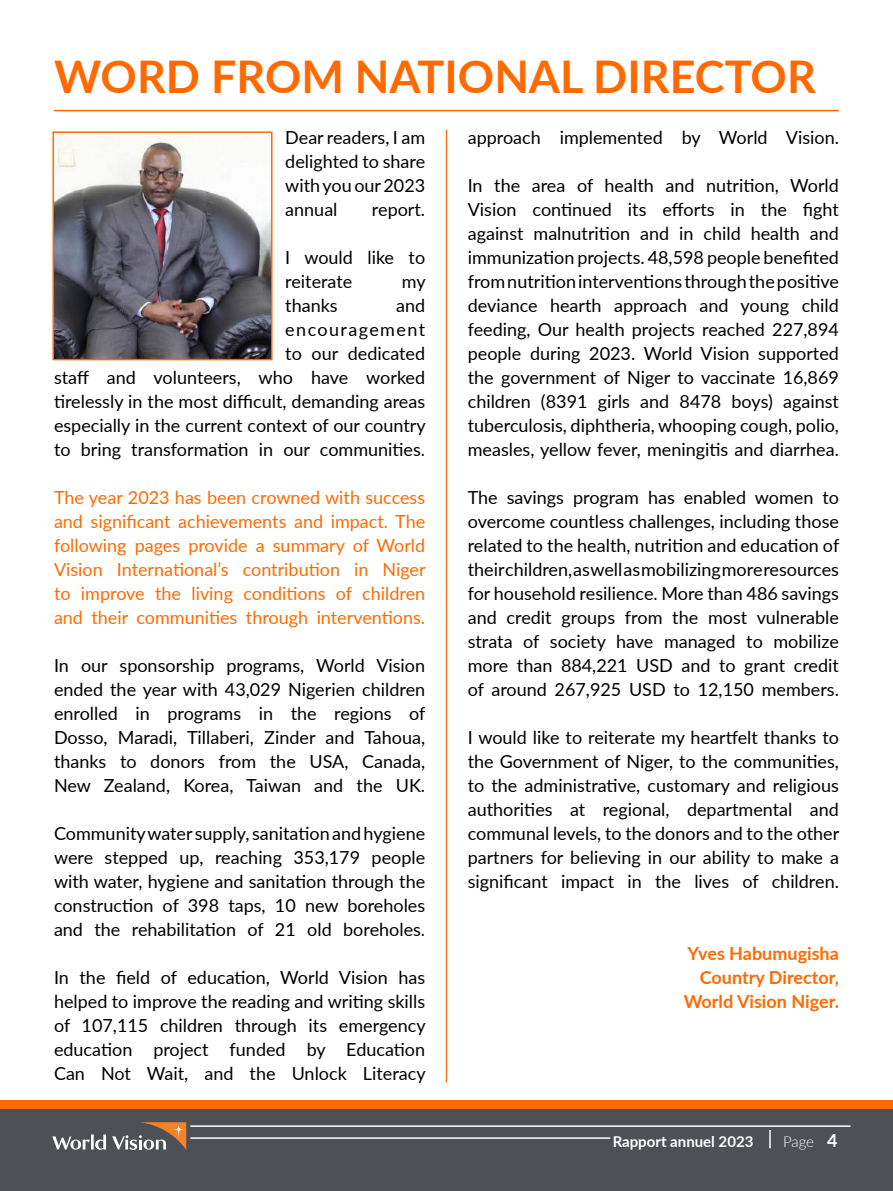
<style>
.page{position:relative;width:893px;height:1191px;background:#fff}
.page>*{position:absolute;margin:0;border:0;box-sizing:border-box;transform-origin:0 0}
.t1{font:700 45px "Lato";color:#ff6a00}
.t2{font:18px/24px "Lato";color:#000;text-align:justify}
.t3{font:18px/24px "Lato";color:#ff6a00;text-align:justify}
.t4{font:700 18px/24px "Lato";color:#ff6a00;text-align:right}
.t5{font:700 15px "Lato";color:#fff}
.t6{font:300 15px "Lato";color:#fff}
.s1{font-weight:700;font-size:18px}
</style>
<div class="page">
<div style="left:0;top:1106px;width:893px;height:85px;background:#4d5156"></div>
<hr style="left:54px;top:110px;width:785px;height:1px;background:#ff6a00">
<hr style="left:446px;top:130px;width:1px;height:952px;background:#f47321">
<img style="left:55px;top:134px;width:215px;height:223px">
<div style="left:52px;top:131px;width:221px;height:229px;border:2px solid #ff6a00"></div>
<hr style="left:190px;top:1125px;width:660px;height:1px;background:#fff">
<hr style="left:190px;top:1137px;width:420px;height:1px;background:#fff">
<svg style="left:769px;top:1130px;width:2px;height:18px"></svg>
<svg style="left:52px;top:1122px;width:134px;height:28px"></svg>
<div style="left:0;top:1100px;width:893px;height:8px;background:#ff6a00"></div>
<h1 class="t1" style="left:54px;top:43px;width:763px">WORD FROM NATIONAL DIRECTOR</h1>
<p class="t2" style="left:285px;top:125px;width:141px">Dear readers, I am delighted to share with you our 2023 annual</p>
<p class="t2" style="left:372px;top:197px;width:55px">report.</p>
<p class="t2" style="left:285px;top:245px;width:141px">I would like to reiterate</p>
<p class="t2" style="left:402px;top:269px;width:25px">my</p>
<p class="t2" style="left:54px;top:293px;width:373px;text-align:right">and<br>encouragement<br>to our dedicated<br>staff and volunteers, who have worked tirelessly in the most difficult, demanding areas especially in the current context of our country to bring transformation in our communities.</p>
<p class="t3" style="left:54px;top:485px;width:373px">The year 2023 has been crowned with success and significant achievements and impact. The following pages provide a summary of World Vision International’s contribution in Niger to improve the living conditions of children and their communities through interventions.</p>
<p class="t2" style="left:54px;top:653px;width:373px">In our sponsorship programs, World Vision ended the year with 43,029 Nigerien children enrolled in programs in the regions of Dosso, Maradi, Tillaberi, Zinder and Tahoua, thanks to donors from the USA, Canada, New Zealand, Korea, Taiwan and the UK.</p>
<p class="t2" style="left:54px;top:821px;width:373px">Community water supply, sanitation and hygiene were stepped up, reaching 353,179 people with water, hygiene and sanitation through the construction of 398 taps, 10 new boreholes and the rehabilitation of 21 old boreholes.</p>
<p class="t2" style="left:54px;top:965px;width:373px">In the field of education, World Vision has helped to improve the reading and writing skills of 107,115 children through its emergency education project funded by Education Can Not Wait, and the Unlock Literacy</p>
<p class="t2" style="left:285px;top:293px;width:54px">thanks</p>
<p class="t2" style="left:468px;top:125px;width:373px">approach implemented by World Vision.</p>
<p class="t2" style="left:468px;top:173px;width:373px">In the area of health and nutrition, World Vision continued its efforts in the fight against malnutrition and in child health and immunization projects. 48,598 people benefited from nutrition interventions through the positive deviance hearth approach and young child feeding, Our health projects reached 227,894 people during 2023. World Vision supported the government of Niger to vaccinate 16,869 children (8391 girls and 8478 boys) against tuberculosis, diphtheria, whooping cough, polio, measles, yellow fever, meningitis and diarrhea.</p>
<p class="t2" style="left:468px;top:485px;width:373px">The savings program has enabled women to overcome countless challenges, including those related to the health, nutrition and education of their children, as well as mobilizing more resources for household resilience. More than 486 savings and credit groups from the most vulnerable strata of society have managed to mobilize more than 884,221 USD and to grant credit of around 267,925 USD to 12,150 members.</p>
<p class="t2" style="left:468px;top:724px;width:373px">I would like to reiterate my heartfelt thanks to the Government of Niger, to the communities, to the administrative, customary and religious authorities at regional, departmental and communal levels, to the donors and to the other partners for believing in our ability to make a significant impact in the lives of children.</p>
<p class="t4" style="left:684px;top:940px;width:157px">Yves Habumugisha<br>Country Director,<br>World Vision Niger.</p>
<p class="t5" style="left:613px;top:1130px;width:142px">Rapport annuel 2023</p>
<p class="t6" style="left:783px;top:1131px;width:56px">Page <span class="s1">4</span></p>
</div>
